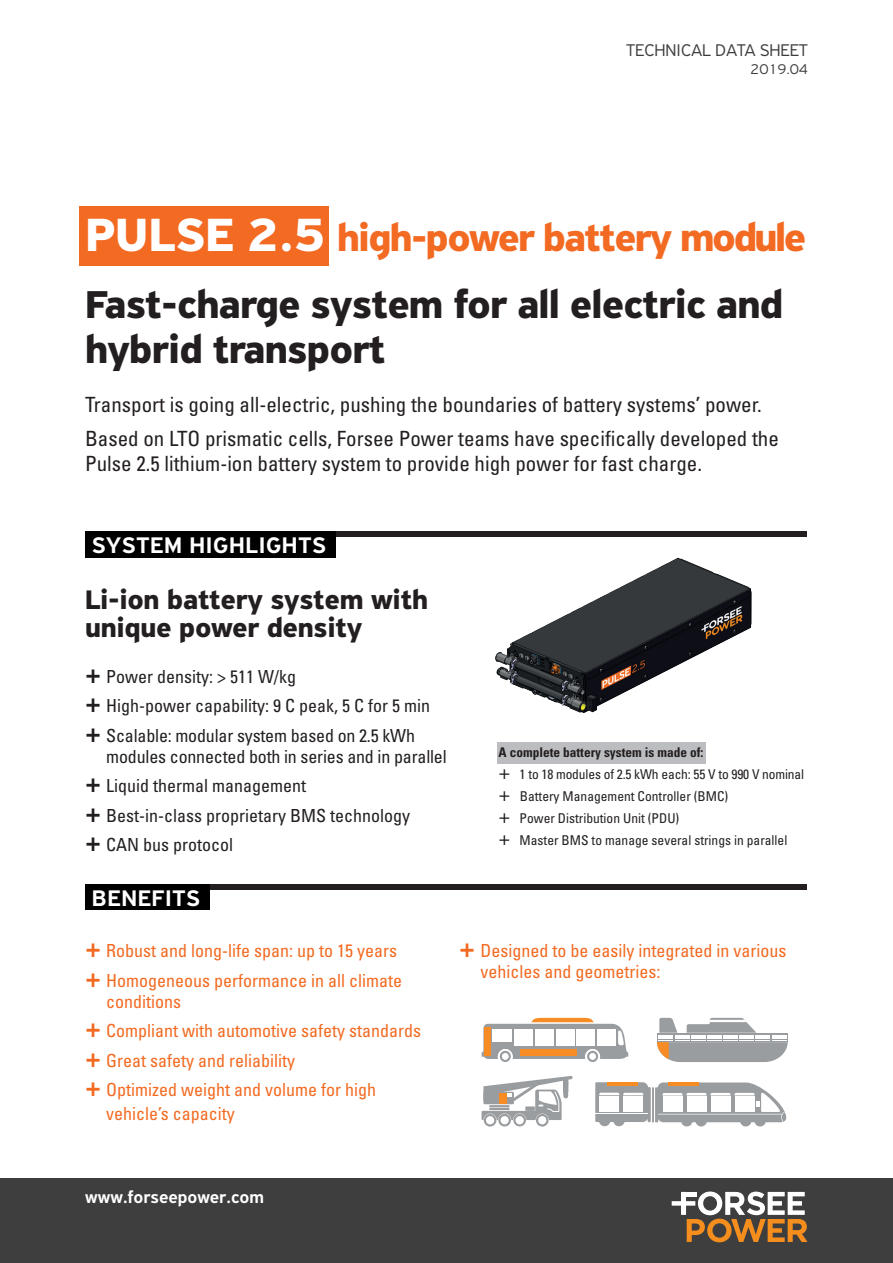
<style>
.page{position:relative;width:893px;height:1263px;background:#fff}
.page>*{position:absolute;margin:0;border:0;box-sizing:border-box;transform-origin:0 0}
.t1{font:700 41.25px/45px "PF Highway Sans Pro";letter-spacing:-.02em;color:#231f20}
.t2{font:700 40.5px "PF Highway Sans Pro";letter-spacing:-.04em;color:#f36a22}
.t3{font:700 28.5px/28.5px "PF Highway Sans Pro";letter-spacing:-.01em;color:#231f20}
.t4{font:500 24px "PF Highway Sans Pro";letter-spacing:.03em;color:#fff}
.t5{font:condensed 21px/33.8px "Univers LT Std";color:#231f20}
.t6{font:condensed 18px/29.5px "Univers LT Std";color:#f36a21}
.t7{font:condensed 18px/29.5px "Univers LT Std";color:#231f20}
.t8{font:500 18px "PF Highway Sans Pro";color:#fff}
.t9{font:300 18px "PF Highway Sans Pro";color:#3e3e3f}
.t10{font:300 15px "PF Highway Sans Pro";color:#3e3e3f}
.t11{font:condensed 13.5px/21.9px "Univers LT Std";color:#231f20}
.t12{font:700 condensed 13.35px "Univers LT Std";color:#231f20}
.s1{font-size:49.5px;color:#fff}
.s2{font-size:41.25px}
</style>
<div class="page">
<svg style="left:595px;top:1082px;width:192px;height:44px"></svg>
<div style="left:599px;top:1096px;width:20px;height:16px;background:#fff"></div>
<hr style="left:595px;top:1113px;width:53px;height:1px;background:#fff">
<svg style="left:657px;top:1018px;width:131px;height:44px"></svg>
<svg style="left:482px;top:1017px;width:146px;height:45px"></svg>
<div style="left:589px;top:1053px;width:7px;height:7px;background:#fff;border-radius:50%"></div>
<div style="left:485px;top:1027px;width:6px;height:28px;background:#f68c23"></div>
<div style="left:520px;top:1049px;width:56px;height:7px;background:#f68c23"></div>
<svg style="left:484px;top:1114px;width:12px;height:12px"></svg>
<div style="left:486px;top:1116px;width:8px;height:8px;background:#fff;border-radius:50%"></div>
<svg style="left:498px;top:1114px;width:13px;height:12px"></svg>
<div style="left:500px;top:1116px;width:9px;height:8px;background:#fff;border-radius:50%"></div>
<svg style="left:513px;top:1114px;width:13px;height:12px"></svg>
<div style="left:515px;top:1116px;width:9px;height:8px;background:#fff;border-radius:50%"></div>
<svg style="left:536px;top:1114px;width:13px;height:12px"></svg>
<div style="left:538px;top:1116px;width:8px;height:8px;background:#fff;border-radius:50%"></div>
<svg style="left:482px;top:1076px;width:90px;height:44px"></svg>
<hr style="left:489px;top:1108px;width:20px;height:2px;background:#9a9da0">
<div style="left:499px;top:1093px;width:8px;height:11px;background:#f68c23"></div>
<div style="left:497px;top:742px;width:209px;height:22px;background:#bcbdc0"></div>
<div style="left:0;top:1178px;width:893px;height:85px;background:#3e3e3f"></div>
<div style="left:85px;top:884px;width:721px;height:5px;background:#231f20"></div>
<div style="left:85px;top:884px;width:125px;height:26px;background:#000"></div>
<div style="left:80px;top:207px;width:249px;height:59px;background:#f36a22"></div>
<div style="left:85px;top:531px;width:721px;height:5px;background:#231f20"></div>
<div style="left:85px;top:531px;width:251px;height:26px;background:#000"></div>
<svg style="left:672px;top:1191px;width:135px;height:51px"></svg>
<img style="left:495px;top:557px;width:257px;height:156px">
<p class="t9" style="left:626px;top:40px;width:183px">TECHNICAL DATA SHEET</p>
<p class="t10" style="left:750px;top:61px;width:59px">2019.04</p>
<h2 class="t2" style="left:86px;top:214px;width:722px"><span class="s1">PULSE 2.5</span> high-power battery <span class="s2">module</span></h2>
<h1 class="t1" style="left:85px;top:283px;width:700px">Fast-charge system for all electric and hybrid transport</h1>
<p class="t5" style="left:85px;top:388px;width:695px">Transport is going all-electric, pushing the boundaries of battery systems’ power.<br>Based on LTO prismatic cells, Forsee Power teams have specifically developed the</p>
<p class="t5" style="left:85px;top:447px;width:618px">Pulse 2.5 lithium-ion battery system to provide high power for fast charge.</p>
<h3 class="t4" style="left:92px;top:531px;width:236px">SYSTEM HIGHLIGHTS</h3>
<h3 class="t3" style="left:85px;top:586px;width:344px">Li-ion battery system with unique power density</h3>
<p class="t7" style="left:106px;top:661px;width:325px">Power density: &gt; 511 W/kg<br>High-power capability: 9 C peak, 5 C for 5 min<br>Scalable: modular system based on 2.5 kWh</p>
<p class="t7" style="left:106px;top:741px;width:342px">modules connected both in series and in parallel Liquid thermal management<br>Best-in-class proprietary BMS technology CAN bus protocol</p>
<p class="t12" style="left:499px;top:744px;width:206px">A complete battery system is made of:</p>
<p class="t11" style="left:520px;top:763px;width:286px">1 to 18 modules of 2.5 kWh each: 55 V to 990 V nominal Battery Management Controller (BMC)<br>Power Distribution Unit (PDU)<br>Master BMS to manage several strings in parallel</p>
<h3 class="t4" style="left:92px;top:884px;width:110px">BENEFITS</h3>
<p class="t6" style="left:106px;top:936px;width:297px">Robust and long-life span: up to 15 years<br>Homogeneous performance in all climate</p>
<p class="t6" style="left:106px;top:986px;width:316px">conditions<br>Compliant with automotive safety standards<br>Great safety and reliability<br>Optimized weight and volume for high</p>
<p class="t6" style="left:106px;top:1099px;width:130px">vehicle’s capacity</p>
<p class="t8" style="left:85px;top:1187px;width:180px">www.forseepower.com</p>
<p class="t6" style="left:480px;top:940px;width:307px;line-height:21px">Designed to be easily integrated in various vehicles and geometries:</p>
</div>
